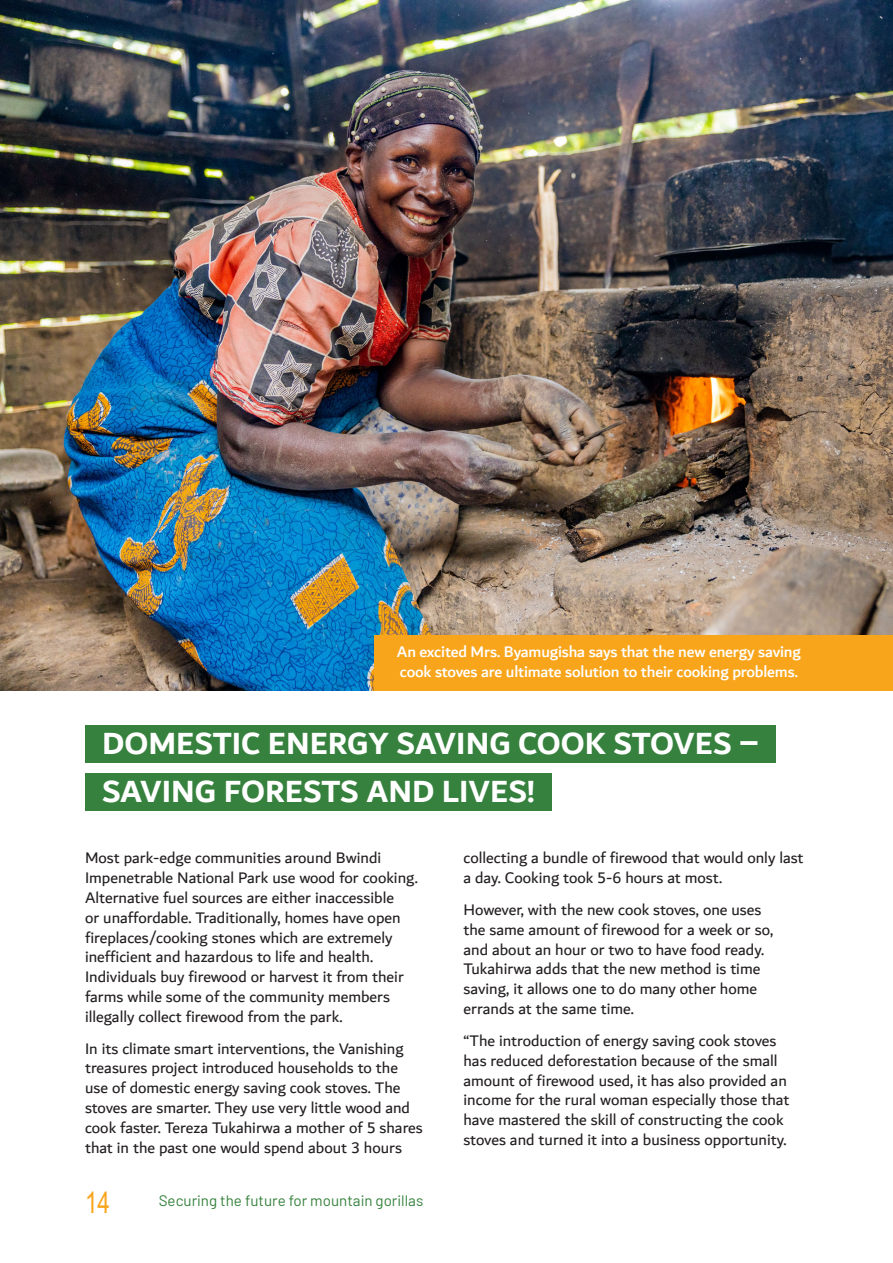
<style>
.page{position:relative;width:893px;height:1263px;background:#fff}
.page>*{position:absolute;margin:0;border:0;box-sizing:border-box;transform-origin:0 0}
.Head_1{font:700 33px "Dubai";color:#fff}
.t1{font:30px "Arial Th";color:#f9a51b}
.t2{font:16.5px/19.8px "Dubai";color:#231f20}
.t3{font:500 16.5px/19.8px "Dubai";letter-spacing:-.01em;color:#fff}
.t4{font:15.15px "Barlow";color:#36813d}
</style>
<div class="page">
<img style="left:0;top:0;width:893px;height:691px">
<div style="left:85px;top:725px;width:691px;height:37px;background:#36813d"></div>
<div style="left:85px;top:773px;width:467px;height:37px;background:#36813d"></div>
<div style="left:375px;top:635px;width:518px;height:56px;background:#f9a51b"></div>
<p class="t3" style="left:397px;top:641px;width:406px">An excited Mrs. Byamugisha says that the new energy saving cook stoves are ultimate solution to their cooking problems.</p>
<p class="Head_1" style="left:102px;top:723px;width:658px">DOMESTIC ENERGY SAVING COOK STOVES –</p>
<p class="Head_1" style="left:102px;top:772px;width:434px">SAVING FORESTS AND LIVES!</p>
<p class="t2" style="left:85px;top:848px;width:334px">Most park-edge communities around Bwindi Impenetrable National Park use wood for cooking.<br>Alternative fuel sources are either inaccessible<br>or unaffordable. Traditionally, homes have open fireplaces/cooking stones which are extremely inefficient and hazardous to life and health.<br>Individuals buy firewood or harvest it from their farms while some of the community members illegally collect firewood from the park.</p>
<p class="t2" style="left:85px;top:1038px;width:339px">In its climate smart interventions, the Vanishing treasures project introduced households to the use of domestic energy saving cook stoves. The stoves are smarter. They use very little wood and cook faster. Tereza Tukahirwa a mother of 5 shares that in the past one would spend about 3 hours</p>
<h2 class="t1" style="left:85px;top:1186px;width:27px">14</h2>
<p class="t4" style="left:159px;top:1191px;width:266px">Securing the future for mountain gorillas</p>
<p class="t2" style="left:463px;top:848px;width:342px">collecting a bundle of firewood that would only last a day. Cooking took 5-6 hours at most.</p>
<p class="t2" style="left:463px;top:899px;width:311px">However, with the new cook stoves, one uses the same amount of firewood for a week or so, and about an hour or two to have food ready.<br>Tukahirwa adds that the new method is time saving, it allows one to do many other home errands at the same time.</p>
<p class="t2" style="left:463px;top:1030px;width:327px">“The introduction of energy saving cook stoves has reduced deforestation because of the small amount of firewood used, it has also provided an income for the rural woman especially those that have mastered the skill of constructing the cook stoves and turned it into a business opportunity.</p>
</div>
